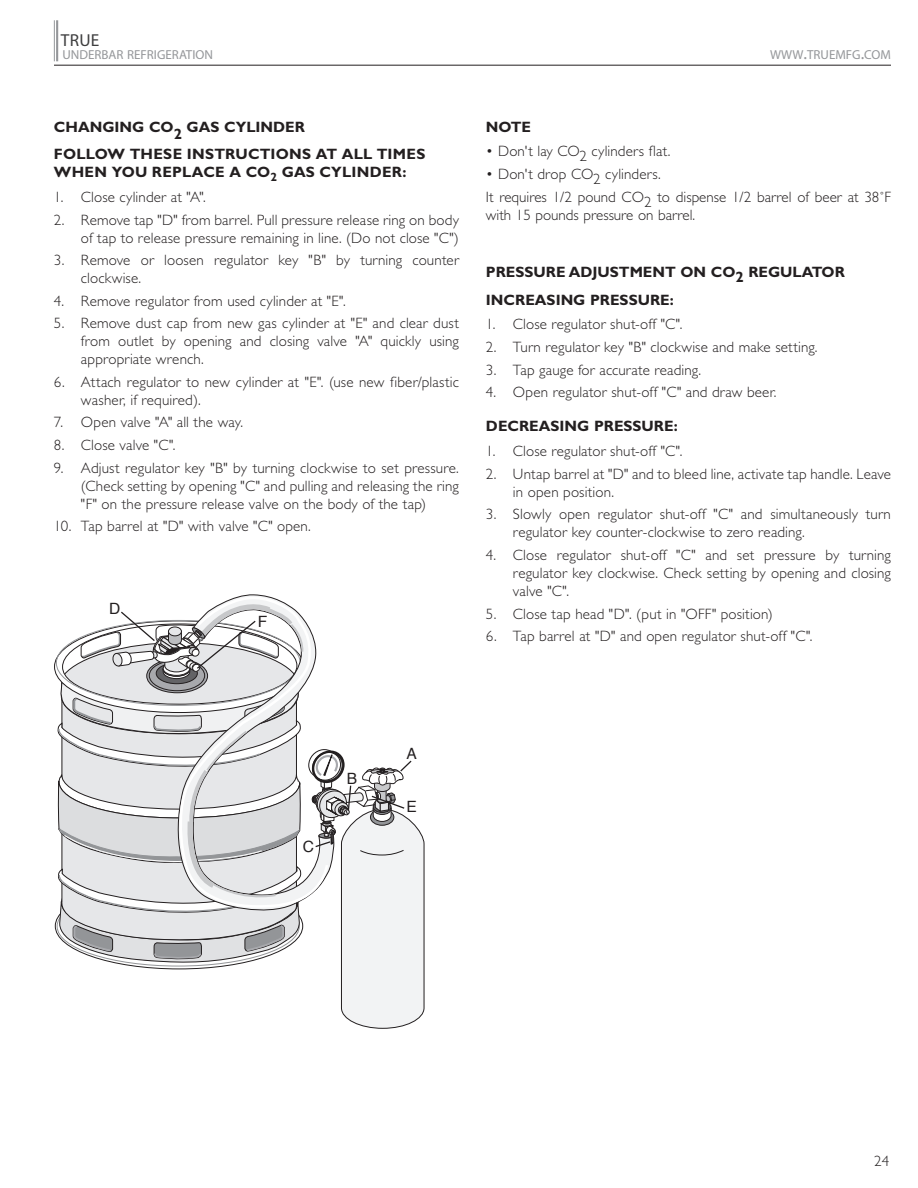
<style>
.page{position:relative;width:918px;height:1188px;background:#fff}
.page>*{position:absolute;margin:0;border:0;box-sizing:border-box;transform-origin:0 0}
.t1{font:17.4px "Myriad Pro";color:#3e3e3f}
.t2{font:15.6px "Helvetica";color:#231f20}
.t3{font:300 15px/18px "Gill Sans Std";letter-spacing:.01em;color:#231f20}
.t4{font:700 15px/27.5px "Gill Sans Std";color:#231f20}
.t5{font:13.05px "Myriad Pro";color:#95979a}
.s1{font-size:17.4px}
</style>
<div class="page">
<hr style="left:56px;top:20px;width:2px;height:41px;background:#95979a">
<hr style="left:54px;top:20px;width:1px;height:41px;background:#95979a">
<hr style="left:54px;top:65px;width:837px;height:1px;background:#231f20">
<svg style="left:222px;top:594px;width:63px;height:9px"></svg>
<svg style="left:54px;top:603px;width:370px;height:426px"></svg>
<svg style="left:120px;top:610px;width:293px;height:238px"></svg>
<p class="t1" style="left:61px;top:31px;width:40px">TRUE</p>
<p class="t5" style="left:62px;top:48px;width:152px">UNDERBAR REFRIGERATION</p>
<p class="t5" style="left:770px;top:47px;width:122px">WWW<span class="s1">.</span>TRUEMFG<span class="s1">.</span>COM</p>
<p class="t4" style="left:54px;top:113px;width:373px;text-indent:133px">GAS CYLINDER<br>FOLLOW THESE INSTRUCTIONS AT ALL TIMES</p>
<p class="t4" style="left:54px;top:158px;width:354px">WHEN YOU REPLACE A CO<sub>2</sub> GAS CYLINDER:</p>
<p class="t3" style="left:54px;top:188px;width:153px">1. Close cylinder at "A".</p>
<p class="t3" style="left:54px;top:211px;width:406px;text-align:right">2. Remove tap "D" from barrel. Pull pressure release ring on body of tap to release pressure remaining in line. (Do not close "C")</p>
<p class="t3" style="left:81px;top:251px;width:380px;text-indent:-27px">3. Remove or loosen regulator key "B" by turning counter clockwise.</p>
<p class="t3" style="left:54px;top:292px;width:293px">4. Remove regulator from used cylinder at "E".</p>
<p class="t3" style="left:81px;top:314px;width:380px;text-align:justify;text-indent:-27px">5. Remove dust cap from new gas cylinder at "E" and clear dust from outlet by opening and closing valve "A" quickly using appropriate wrench.</p>
<p class="t3" style="left:81px;top:373px;width:379px;text-indent:-27px">6. Attach regulator to new cylinder at "E". (use new fiber/plastic washer, if required).</p>
<p class="t3" style="left:54px;top:414px;width:191px">7. Open valve "A" all the way.</p>
<p class="t3" style="left:54px;top:436px;width:123px">8. Close valve "C".</p>
<p class="t3" style="left:81px;top:459px;width:380px;text-align:justify;text-indent:-27px">9. Adjust regulator key "B" by turning clockwise to set pressure. (Check setting by opening "C" and pulling and releasing the ring "F" on the pressure release valve on the body of the tap)</p>
<p class="t3" style="left:54px;top:517px;width:258px">10. Tap barrel at "D" with valve "C" open.</p>
<p class="t4" style="left:54px;top:113px;width:121px">CHANGING CO</p>
<p class="t4" style="left:174px;top:120px;width:10px">2</p>
<p class="t2" style="left:109px;top:597px;width:13px">D</p>
<p class="t2" style="left:258px;top:609px;width:11px">F</p>
<p class="t4" style="left:486px;top:113px;width:47px">NOTE</p>
<p class="t3" style="left:486px;top:143px;width:186px">• Don't lay CO2 cylinders flat.</p>
<p class="t3" style="left:486px;top:163px;width:406px;line-height:22.6px">• Don't drop CO2 cylinders.<br>It requires 1/2 pound CO2 to dispense 1/2 barrel of beer at 38˚F</p>
<p class="t3" style="left:486px;top:206px;width:211px">with 15 pounds pressure on barrel.</p>
<p class="t4" style="left:486px;top:258px;width:360px">PRESSURE ADJUSTMENT ON CO2 REGULATOR<br>INCREASING PRESSURE:</p>
<p class="t3" style="left:486px;top:316px;width:198px">1. Close regulator shut-off "C".</p>
<p class="t3" style="left:486px;top:338px;width:333px">2. Turn regulator key "B" clockwise and make setting.</p>
<p class="t3" style="left:486px;top:361px;width:217px">3. Tap gauge for accurate reading.</p>
<p class="t3" style="left:486px;top:383px;width:292px">4. Open regulator shut-off "C" and draw beer.</p>
<p class="t4" style="left:486px;top:413px;width:193px">DECREASING PRESSURE:</p>
<p class="t3" style="left:486px;top:442px;width:198px">1. Close regulator shut-off "C".</p>
<p class="t3" style="left:513px;top:465px;width:380px;text-indent:-27px">2. Untap barrel at "D" and to bleed line, activate tap handle. Leave in open position.</p>
<p class="t3" style="left:513px;top:506px;width:380px;text-indent:-27px">3. Slowly open regulator shut-off "C" and simultaneously turn regulator key counter-clockwise to zero reading.</p>
<p class="t3" style="left:513px;top:546px;width:380px;text-align:justify;text-indent:-27px">4. Close regulator shut-off "C" and set pressure by turning regulator key clockwise. Check setting by opening and closing valve "C".</p>
<p class="t3" style="left:486px;top:605px;width:288px">5. Close tap head "D". (put in "OFF" position)</p>
<p class="t3" style="left:486px;top:627px;width:328px">6. Tap barrel at "D" and open regulator shut-off "C".</p>
<p class="t2" style="left:303px;top:834px;width:13px">C</p>
<p class="t2" style="left:347px;top:766px;width:12px">B</p>
<p class="t2" style="left:406px;top:742px;width:12px">A</p>
<p class="t2" style="left:406px;top:795px;width:12px">E</p>
<p class="t3" style="left:874px;top:1152px;width:16px">24</p>
</div>
